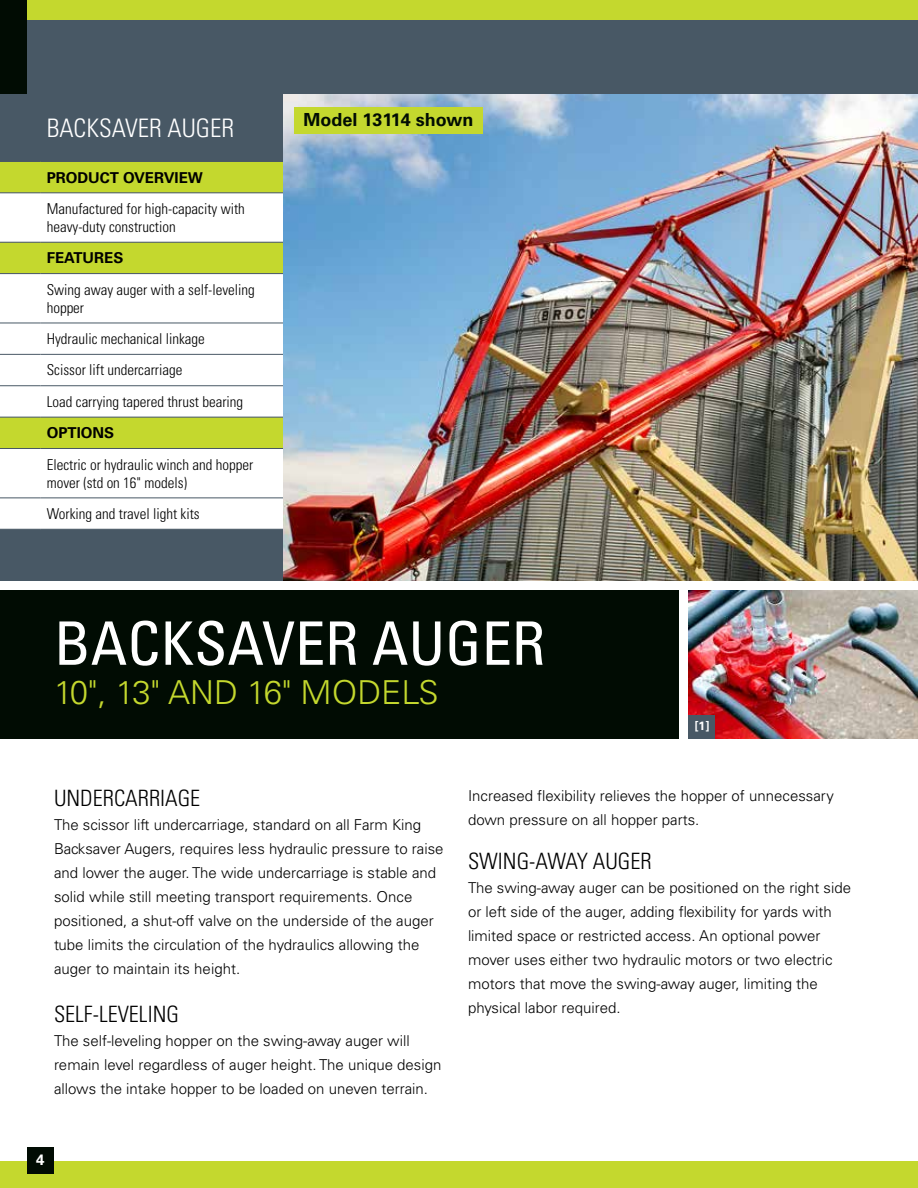
<style>
.page{position:relative;width:918px;height:1188px;background:#fff}
.page>*{position:absolute;margin:0;border:0;box-sizing:border-box;transform-origin:0 0}
.t1{font:condensed 60px "Univers LT Std";color:#fff}
.t2{font:300 33px "Univers LT Std";color:#c4d82e}
.t3{font:300 condensed 25.5px "Univers LT Std";color:#fff}
.t4{font:300 condensed 22.5px "Univers LT Std";color:#000}
.t5{font:700 18px "Univers LT Std";color:#010c03}
.t6{font:300 15px/24px "Univers LT Std";color:#000}
.t7{font:300 condensed 15px/18px "Univers LT Std";color:#000}
.t8{font:700 15px "Univers LT Std";color:#000}
.t9{font:700 15px "Univers LT Std";color:#fff}
.t10{font:700 12px "Univers LT Std";color:#fff}
</style>
<div class="page">
<div style="left:0;top:94px;width:284px;height:487px;background:#485865"></div>
<div style="left:0;top:162px;width:283px;height:31px;background:#c4d82e"></div>
<svg style="left:0;top:194px;width:283px;height:335px;background:#f2f6d7"></svg>
<hr style="left:0;top:242px;width:41px;height:1px;background:#485865">
<hr style="left:41px;top:242px;width:243px;height:1px;background:#485865">
<hr style="left:0;top:273px;width:41px;height:1px;background:#485865">
<hr style="left:41px;top:273px;width:243px;height:1px;background:#485865">
<hr style="left:0;top:323px;width:41px;height:1px;background:#485865">
<hr style="left:41px;top:323px;width:243px;height:1px;background:#485865">
<hr style="left:0;top:354px;width:41px;height:1px;background:#485865">
<hr style="left:41px;top:354px;width:243px;height:1px;background:#485865">
<hr style="left:0;top:385px;width:41px;height:1px;background:#485865">
<hr style="left:41px;top:385px;width:243px;height:1px;background:#485865">
<hr style="left:0;top:417px;width:41px;height:1px;background:#485865">
<hr style="left:41px;top:417px;width:243px;height:1px;background:#485865">
<hr style="left:0;top:448px;width:41px;height:1px;background:#485865">
<hr style="left:41px;top:448px;width:243px;height:1px;background:#485865">
<hr style="left:0;top:498px;width:41px;height:1px;background:#485865">
<hr style="left:41px;top:498px;width:243px;height:1px;background:#485865">
<div style="left:0;top:590px;width:678px;height:149px;background:#010c03"></div>
<img style="left:284px;top:94px;width:634px;height:487px">
<img style="left:688px;top:590px;width:230px;height:149px">
<div style="left:688px;top:715px;width:28px;height:24px;background:#485865"></div>
<div style="left:294px;top:107px;width:189px;height:27px;background:#c4d82e"></div>
<div style="left:0;top:1161px;width:918px;height:27px;background:#c4d82e"></div>
<div style="left:0;top:0;width:918px;height:94px;background:#485865"></div>
<div style="left:0;top:0;width:918px;height:20px;background:#c4d82e"></div>
<div style="left:0;top:0;width:27px;height:94px;background:#010c03"></div>
<div style="left:27px;top:1148px;width:27px;height:26px;background:#010c03"></div>
<h3 class="t3" style="left:47px;top:113px;width:189px">BACKSAVER AUGER</h3>
<p class="t8" style="left:47px;top:169px;width:158px">PRODUCT OVERVIEW</p>
<p class="t7" style="left:47px;top:200px;width:200px">Manufactured for high-capacity with heavy-duty construction</p>
<p class="t8" style="left:47px;top:249px;width:78px">FEATURES</p>
<p class="t7" style="left:47px;top:280px;width:210px">Swing away auger with a self-leveling hopper</p>
<p class="t7" style="left:47px;top:323px;width:198px;line-height:31.3px">Hydraulic mechanical linkage<br>Scissor lift undercarriage<br>Load carrying tapered thrust bearing</p>
<p class="t8" style="left:47px;top:424px;width:69px">OPTIONS</p>
<p class="t7" style="left:47px;top:455px;width:208px">Electric or hydraulic winch and hopper mover (std on 16" models)</p>
<p class="t7" style="left:47px;top:505px;width:154px">Working and travel light kits</p>
<p class="t5" style="left:303px;top:109px;width:171px">Model 13114 shown</p>
<h1 class="t1" style="left:54px;top:605px;width:493px">BACKSAVER AUGER</h1>
<h2 class="t2" style="left:54px;top:673px;width:386px">10", 13" AND 16" MODELS</h2>
<p class="t10" style="left:695px;top:718px;width:16px">[1]</p>
<h3 class="t4" style="left:54px;top:785px;width:148px">UNDERCARRIAGE</h3>
<p class="t6" style="left:54px;top:813px;width:391px">The scissor lift undercarriage, standard on all Farm King Backsaver Augers, requires less hydraulic pressure to raise and lower the auger. The wide undercarriage is stable and solid while still meeting transport requirements. Once positioned, a shut-off valve on the underside of the auger tube limits the circulation of the hydraulics allowing the auger to maintain its height.</p>
<h3 class="t4" style="left:54px;top:1001px;width:126px">SELF-LEVELING</h3>
<p class="t6" style="left:54px;top:1029px;width:389px">The self-leveling hopper on the swing-away auger will remain level regardless of auger height. The unique design allows the intake hopper to be loaded on uneven terrain.</p>
<p class="t9" style="left:36px;top:1151px;width:10px">4</p>
<p class="t6" style="left:468px;top:783px;width:367px">Increased flexibility relieves the hopper of unnecessary down pressure on all hopper parts.</p>
<h3 class="t4" style="left:468px;top:847px;width:185px">SWING-AWAY AUGER</h3>
<p class="t6" style="left:468px;top:876px;width:385px">The swing-away auger can be positioned on the right side or left side of the auger, adding flexibility for yards with limited space or restricted access. An optional power mover uses either two hydraulic motors or two electric motors that move the swing-away auger, limiting the physical labor required.</p>
</div>
